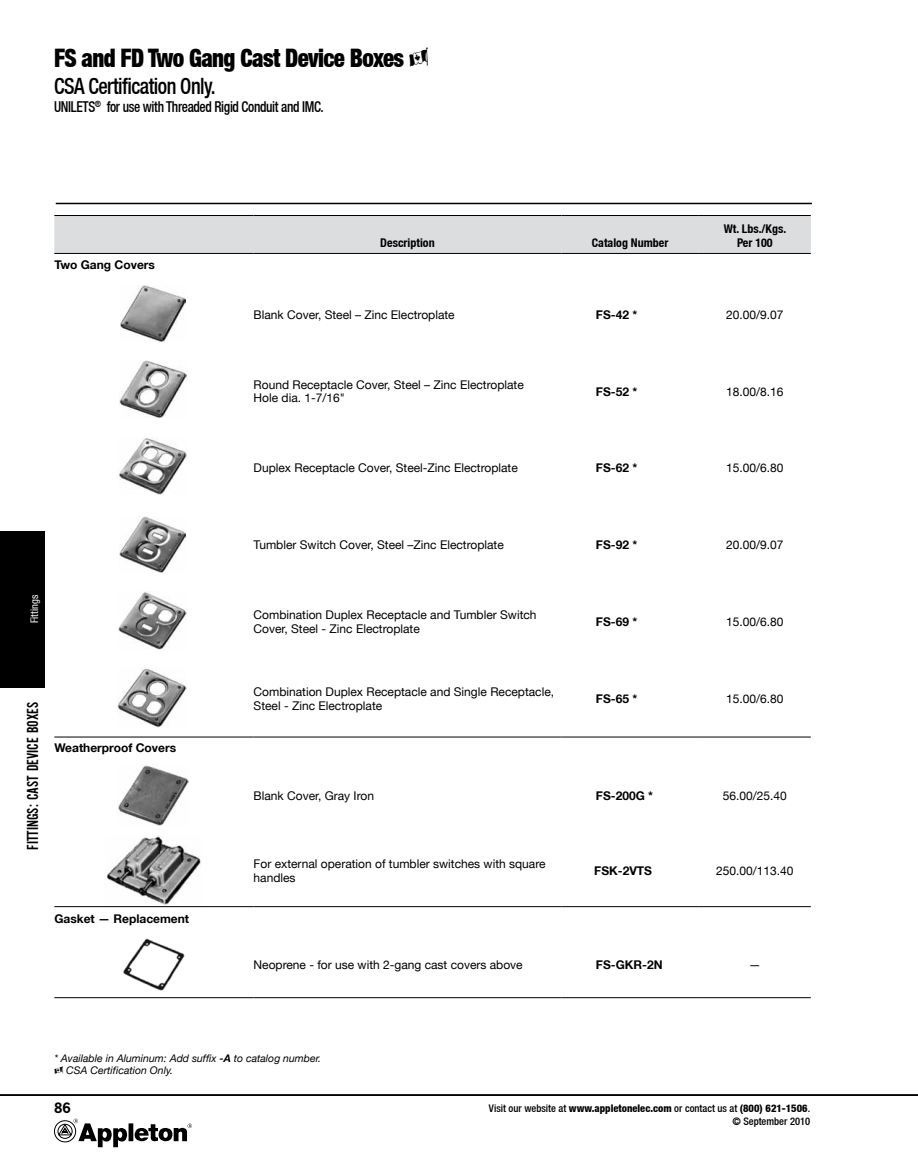
<style>
.page{position:relative;width:918px;height:1175px;background:#fff}
.page>*{position:absolute;margin:0;border:0;box-sizing:border-box;transform-origin:0 0}
.t1{font:900 condensed 25.5px "Helvetica Neue LT";letter-spacing:-.025em;color:#000;scale:.9 1}
.t2{font:500 condensed 22.5px "Helvetica Neue LT";letter-spacing:-.025em;color:#000;scale:.9 1}
.t3{font:16.5px "Alternate Gothic EF No Two";color:#000}
.t4{font:500 condensed 15px "Helvetica Neue LT";letter-spacing:-.025em;color:#000;scale:.89 1}
.t5{font:700 13.5px "News Gothic Std";color:#000}
.t6{font:12px/13.5px "Helvetica Neue LT";color:#000}
.t7{font:700 12px "Helvetica Neue LT";color:#000}
.t8{font:700 condensed 12px/14.4px "Helvetica Neue LT";color:#000;text-align:center}
.t9{font:500 condensed 10.5px/12.6px "Helvetica Neue LT";color:#000;text-align:right}
.t10{font:italic 10.5px/12.6px "Helvetica Neue LT";color:#000}
.t11{font:condensed 10.5px "Helvetica Neue LT";color:#fff}
.s1{font-weight:700}
.s2{font-weight:800}
</style>
<div class="page">
<hr style="left:56px;top:203px;width:756px;height:1px;background:#000">
<div style="left:0;top:531px;width:45px;height:156px;background:#000"></div>
<hr style="left:129px;top:1123px;width:4px;height:18px;background:#000">
<svg style="left:135px;top:1123px;width:57px;height:19px"></svg>
<svg style="left:54px;top:1118px;width:73px;height:29px"></svg>
<hr style="left:0;top:1094px;width:918px;height:1px;background:#000">
<div style="left:54px;top:216px;width:757px;height:37px;background:#dcddde"></div>
<hr style="left:54px;top:997px;width:200px;height:1px;background:#000">
<hr style="left:254px;top:997px;width:307px;height:1px;background:#000">
<hr style="left:561px;top:997px;width:138px;height:1px;background:#000">
<hr style="left:699px;top:997px;width:112px;height:1px;background:#000">
<hr style="left:54px;top:736px;width:200px;height:1px;background:#000">
<hr style="left:254px;top:736px;width:307px;height:1px;background:#000">
<hr style="left:561px;top:736px;width:138px;height:1px;background:#000">
<hr style="left:699px;top:736px;width:112px;height:1px;background:#000">
<hr style="left:54px;top:215px;width:200px;height:1px;background:#000">
<hr style="left:254px;top:215px;width:307px;height:1px;background:#000">
<hr style="left:561px;top:215px;width:138px;height:1px;background:#000">
<hr style="left:699px;top:215px;width:112px;height:1px;background:#000">
<hr style="left:54px;top:253px;width:200px;height:1px;background:#000">
<hr style="left:254px;top:253px;width:307px;height:1px;background:#000">
<hr style="left:561px;top:253px;width:138px;height:1px;background:#000">
<hr style="left:699px;top:253px;width:112px;height:1px;background:#000">
<hr style="left:54px;top:906px;width:200px;height:1px;background:#000">
<hr style="left:254px;top:906px;width:307px;height:1px;background:#000">
<hr style="left:561px;top:906px;width:138px;height:1px;background:#000">
<hr style="left:699px;top:906px;width:112px;height:1px;background:#000">
<img style="left:121px;top:285px;width:65px;height:56px">
<img style="left:120px;top:361px;width:66px;height:56px">
<img style="left:119px;top:438px;width:67px;height:56px">
<img style="left:119px;top:516px;width:67px;height:56px">
<img style="left:118px;top:592px;width:68px;height:57px">
<img style="left:117px;top:668px;width:69px;height:59px">
<img style="left:118px;top:765px;width:70px;height:60px">
<img style="left:107px;top:835px;width:94px;height:70px">
<img style="left:123px;top:938px;width:62px;height:53px">
<h1 class="t1" style="left:54px;top:42px;width:391px">FS and FD Two Gang Cast Device Boxes</h1>
<h2 class="t2" style="left:54px;top:72px;width:181px">CSA Certification Only.</h2>
<p class="t4" style="left:54px;top:98px;width:304px">UNILETS<sup>®</sup> for use with Threaded Rigid Conduit and IMC.</p>
<p class="t7" style="left:54px;top:257px;width:102px">Two Gang Covers</p>
<p class="t11" style="left:28px;top:623px;width:30px;rotate:-90deg">Fittings</p>
<h3 class="t3" style="left:24px;top:849px;width:149px;rotate:-90deg">Fittings: Cast Device Boxes</h3>
<p class="t7" style="left:54px;top:740px;width:123px">Weatherproof Covers</p>
<p class="t7" style="left:54px;top:911px;width:136px">Gasket — Replacement</p>
<p class="t8" style="left:380px;top:236px;width:56px">Description</p>
<p class="t8" style="left:592px;top:236px;width:78px">Catalog Number</p>
<p class="t8" style="left:724px;top:221px;width:64px">Wt. Lbs./Kgs.<br>Per 100</p>
<p class="t6" style="left:254px;top:307px;width:203px">Blank Cover, Steel – Zinc Electroplate</p>
<p class="t7" style="left:596px;top:307px;width:43px">FS-42 *</p>
<p class="t6" style="left:726px;top:307px;width:59px">20.00/9.07</p>
<p class="t6" style="left:254px;top:377px;width:272px">Round Receptacle Cover, Steel – Zinc Electroplate<br>Hole dia. 1-7/16"</p>
<p class="t7" style="left:596px;top:384px;width:43px">FS-52 *</p>
<p class="t6" style="left:726px;top:384px;width:59px">18.00/8.16</p>
<p class="t6" style="left:254px;top:461px;width:266px">Duplex Receptacle Cover, Steel-Zinc Electroplate</p>
<p class="t7" style="left:596px;top:461px;width:43px">FS-62 *</p>
<p class="t6" style="left:726px;top:461px;width:59px">15.00/6.80</p>
<p class="t6" style="left:254px;top:538px;width:252px">Tumbler Switch Cover, Steel –Zinc Electroplate</p>
<p class="t7" style="left:596px;top:537px;width:43px">FS-92 *</p>
<p class="t6" style="left:726px;top:538px;width:59px">20.00/9.07</p>
<p class="t6" style="left:254px;top:608px;width:284px">Combination Duplex Receptacle and Tumbler Switch<br>Cover, Steel - Zinc Electroplate</p>
<p class="t7" style="left:596px;top:614px;width:43px">FS-69 *</p>
<p class="t6" style="left:726px;top:615px;width:59px">15.00/6.80</p>
<p class="t6" style="left:254px;top:685px;width:302px">Combination Duplex Receptacle and Single Receptacle,<br>Steel - Zinc Electroplate</p>
<p class="t7" style="left:596px;top:691px;width:43px">FS-65 *</p>
<p class="t6" style="left:726px;top:691px;width:59px">15.00/6.80</p>
<p class="t6" style="left:254px;top:789px;width:122px">Blank Cover, Gray Iron</p>
<p class="t7" style="left:596px;top:788px;width:59px">FS-200G *</p>
<p class="t6" style="left:723px;top:789px;width:66px">56.00/25.40</p>
<p class="t6" style="left:254px;top:857px;width:294px">For external operation of tumbler switches with square handles</p>
<p class="t7" style="left:594px;top:863px;width:59px">FSK-2VTS</p>
<p class="t6" style="left:716px;top:863px;width:79px">250.00/113.40</p>
<p class="t6" style="left:254px;top:957px;width:271px">Neoprene - for use with 2-gang cast covers above</p>
<p class="t7" style="left:596px;top:957px;width:68px">FS-GKR-2N</p>
<p class="t6" style="left:749px;top:957px;width:13px">—</p>
<p class="t10" style="left:66px;top:1051px;width:256px;text-indent:-12px">* Available in Aluminum: Add suffix <span class="s1">-A</span> to catalog number.<br>CSA Certification Only.</p>
<p class="t5" style="left:54px;top:1099px;width:18px">86</p>
<p class="t9" style="left:489px;top:1102px;width:323px">Visit our website at <span class="s2">www.appletonelec.com</span> or contact us at <span class="s2">(800) 621-1506</span>. © September 2010</p>
</div>
